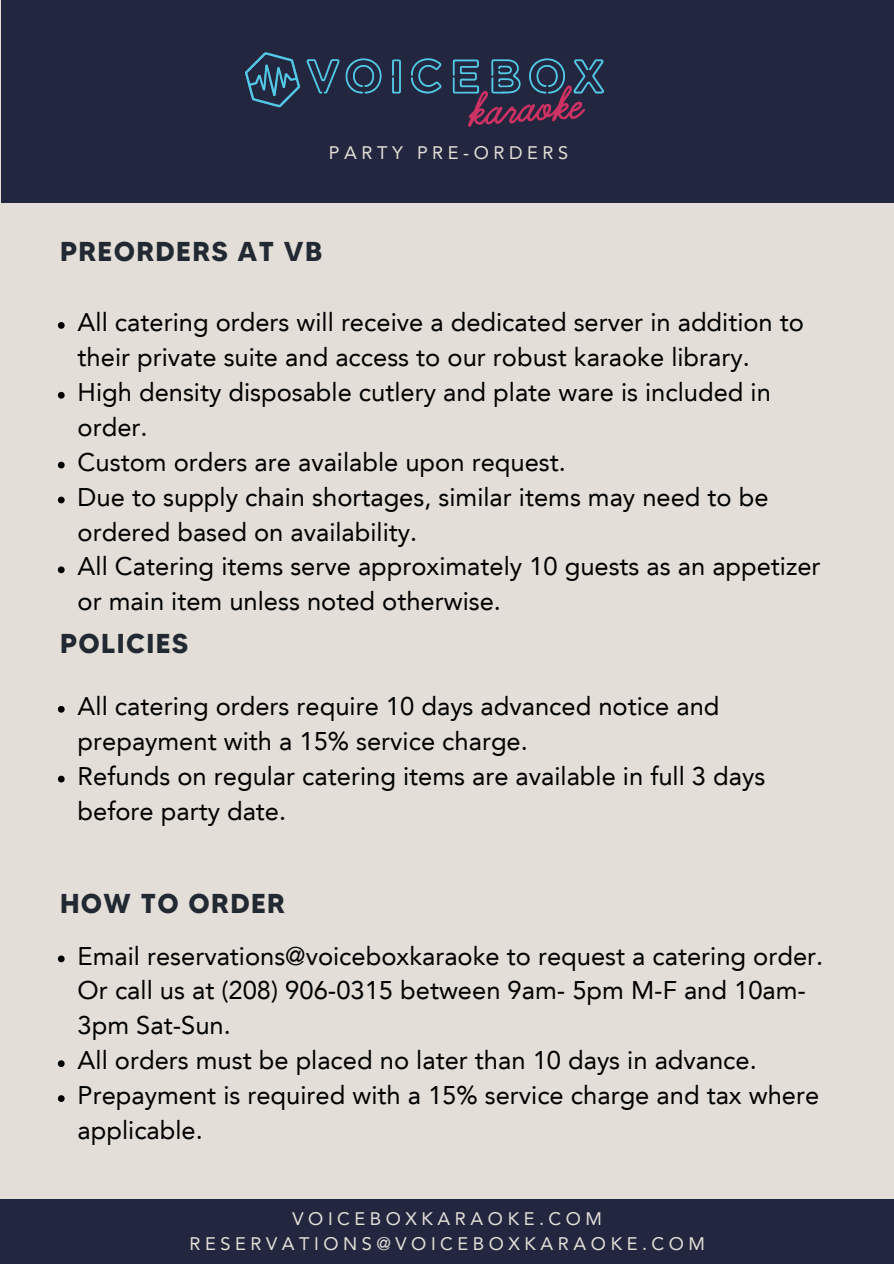
<style>
.page{position:relative;width:894px;height:1264px;background:#fff}
.page>*{position:absolute;margin:0;border:0;box-sizing:border-box;transform-origin:0 0}
.t1{font:700 27.3px "MADETOMMY";letter-spacing:.05em;color:#222933}
.t2{font:25.5px/35px "Avenir LT";color:#000}
.t3{font:18.15px/24.8px "Avenir LT";letter-spacing:.25em;color:#e3dfd8;text-align:center}
</style>
<div class="page">
<div style="left:0;top:0;width:893px;height:1263px;background:#e3dfd8"></div>
<div style="left:1px;top:0;width:892px;height:202px;background:#23263f"></div>
<div style="left:0;top:1199px;width:893px;height:64px;background:#23263f"></div>
<img style="left:246px;top:52px;width:357px;height:75px">
<svg style="left:58px;top:706px;width:7px;height:6px"></svg>
<svg style="left:58px;top:775px;width:7px;height:7px"></svg>
<svg style="left:58px;top:955px;width:7px;height:7px"></svg>
<svg style="left:58px;top:1060px;width:7px;height:7px"></svg>
<svg style="left:58px;top:1095px;width:7px;height:6px"></svg>
<svg style="left:58px;top:322px;width:7px;height:7px"></svg>
<svg style="left:58px;top:392px;width:7px;height:6px"></svg>
<svg style="left:58px;top:461px;width:7px;height:7px"></svg>
<svg style="left:58px;top:496px;width:7px;height:7px"></svg>
<svg style="left:58px;top:566px;width:7px;height:7px"></svg>
<p class="t3" style="left:328px;top:142px;width:241px">PARTY PRE-ORDERS</p>
<p class="t1" style="left:60px;top:234px;width:263px">PREORDERS AT VB</p>
<p class="t2" style="left:78px;top:307px;width:727px">All catering orders will receive a dedicated server in addition to their private suite and access to our robust karaoke library.</p>
<p class="t2" style="left:78px;top:376px;width:694px">High density disposable cutlery and plate ware is included in order.</p>
<p class="t2" style="left:78px;top:446px;width:489px">Custom orders are available upon request.</p>
<p class="t2" style="left:78px;top:481px;width:692px">Due to supply chain shortages, similar items may need to be ordered based on availability.</p>
<p class="t2" style="left:78px;top:551px;width:744px">All Catering items serve approximately 10 guests as an appetizer or main item unless noted otherwise.</p>
<p class="t1" style="left:60px;top:627px;width:129px">POLICIES</p>
<p class="t2" style="left:78px;top:690px;width:643px">All catering orders require 10 days advanced notice and prepayment with a 15% service charge.</p>
<p class="t2" style="left:78px;top:760px;width:689px">Refunds on regular catering items are available in full 3 days before party date.</p>
<p class="t1" style="left:60px;top:886px;width:226px">HOW TO ORDER</p>
<p class="t2" style="left:78px;top:940px;width:747px">Email reservations@voiceboxkaraoke to request a catering order.<br>Or call us at (208) 906-0315 between 9am- 5pm M-F and 10am-<br>3pm Sat-Sun.</p>
<p class="t2" style="left:78px;top:1045px;width:680px">All orders must be placed no later than 10 days in advance.</p>
<p class="t2" style="left:78px;top:1079px;width:743px">Prepayment is required with a 15% service charge and tax where applicable.</p>
<p class="t3" style="left:189px;top:1207px;width:517px">VOICEBOXKARAOKE.COM<br>RESERVATIONS@VOICEBOXKARAOKE.COM</p>
</div>
